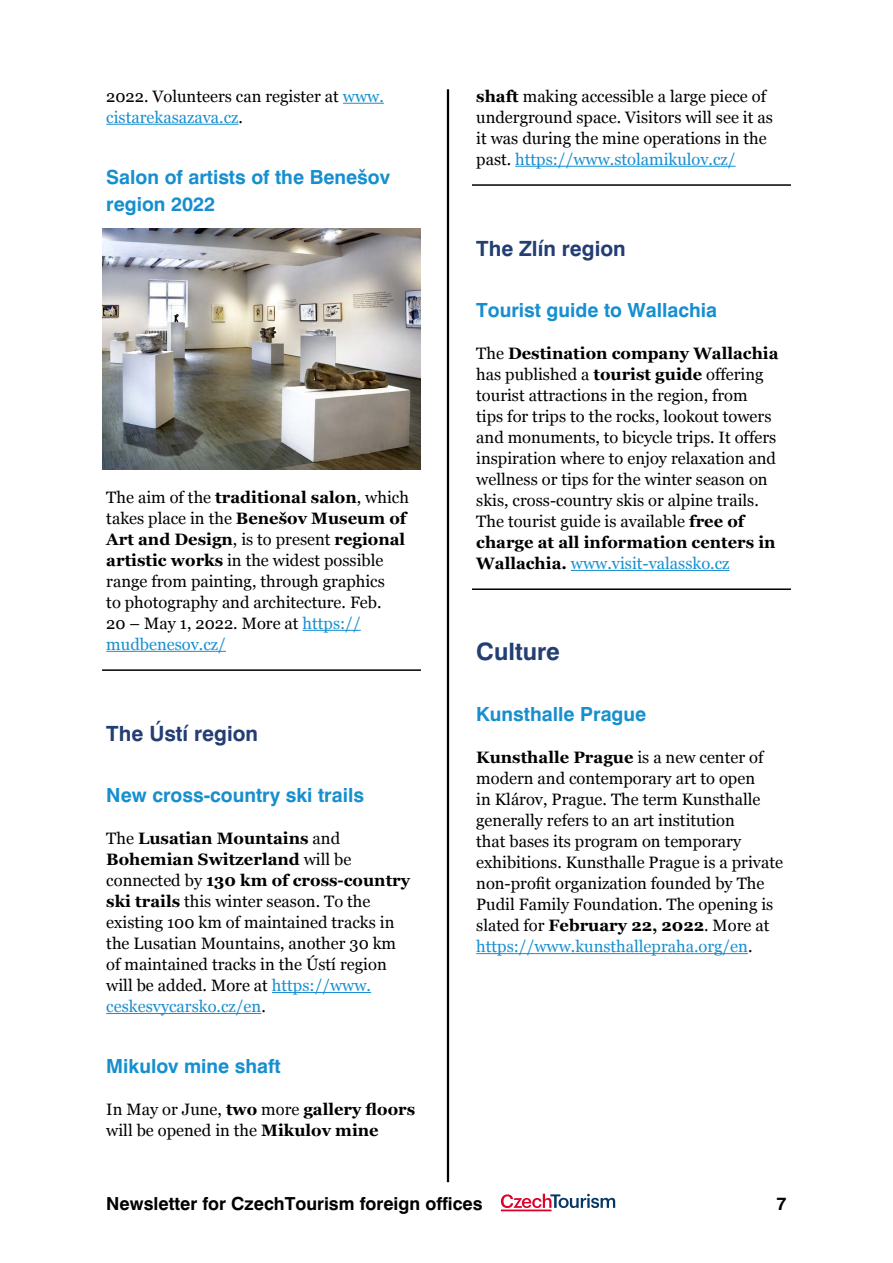
<style>
.page{position:relative;width:893px;height:1263px;background:#fff}
.page>*{position:absolute;margin:0;border:0;box-sizing:border-box;transform-origin:0 0}
.t1{font:700 24px "Swiss 721 BTCE";color:#233e73}
.t2{font:700 21px "Swiss 721 BTCE";color:#233e73}
.t3{font:700 19.5px/27px "Swiss 721 BTCE";color:#178fcf}
.t4{font:700 18px "Swiss 721 BTCE";color:#000}
.t5{font:16.5px/21px "Georgia";color:#000}
.s1{color:#178fcf}
.s2{font-weight:700}
</style>
<div class="page">
<hr style="left:447px;top:89px;width:2px;height:1093px;background:#000">
<svg style="left:501px;top:1194px;width:114px;height:17px"></svg>
<hr style="left:343px;top:103px;width:41px;height:1px;background:#178fcf">
<hr style="left:106px;top:124px;width:133px;height:1px;background:#178fcf">
<hr style="left:303px;top:630px;width:58px;height:1px;background:#178fcf">
<hr style="left:106px;top:651px;width:120px;height:1px;background:#178fcf">
<hr style="left:102px;top:669px;width:319px;height:2px;background:#000">
<hr style="left:272px;top:992px;width:99px;height:1px;background:#178fcf">
<hr style="left:106px;top:1013px;width:155px;height:1px;background:#178fcf">
<hr style="left:515px;top:166px;width:221px;height:1px;background:#178fcf">
<hr style="left:472px;top:184px;width:319px;height:2px;background:#000">
<hr style="left:571px;top:570px;width:158px;height:1px;background:#178fcf">
<hr style="left:472px;top:588px;width:319px;height:2px;background:#000">
<hr style="left:476px;top:953px;width:272px;height:1px;background:#178fcf">
<img style="left:102px;top:228px;width:319px;height:242px">
<p class="t5" style="left:106px;top:86px;width:279px">2022. Volunteers can register at <span class="s1">www. cistarekasazava.cz</span>.</p>
<p class="t3" style="left:106px;top:163px;width:285px">Salon of artists of the Benešov region 2022</p>
<p class="t5" style="left:106px;top:487px;width:304px">The aim of the <span class="s2">traditional salon</span>, which takes place in the <span class="s2">Benešov Museum of Art and Design</span>, is to present <span class="s2">regional artistic works</span> in the widest possible range from painting, through graphics<br>to photography and architecture. Feb.<br>20 – May 1, 2022. More at <span class="s1">https:// mudbenesov.cz/</span></p>
<p class="t2" style="left:106px;top:719px;width:153px">The Ústí region</p>
<p class="t3" style="left:106px;top:782px;width:259px">New cross-country ski trails</p>
<p class="t5" style="left:106px;top:828px;width:305px">The <span class="s2">Lusatian Mountains</span> and <span class="s2">Bohemian Switzerland</span> will be connected by <span class="s2">130 km of cross-country ski trails</span> this winter season. To the existing 100 km of maintained tracks in the Lusatian Mountains, another 30 km of maintained tracks in the Ústí region will be added. More at <span class="s1">https://www. ceskesvycarsko.cz/en</span>.</p>
<p class="t3" style="left:106px;top:1053px;width:176px">Mikulov mine shaft</p>
<p class="t5" style="left:106px;top:1099px;width:310px">In May or June, <span class="s2">two</span> more <span class="s2">gallery floors </span>will be opened in the <span class="s2">Mikulov mine</span></p>
<p class="t5" style="left:476px;top:86px;width:298px"><span class="s2">shaft</span> making accessible a large piece of underground space. Visitors will see it as it was during the mine operations in the past. <span class="s1">https://www.stolamikulov.cz/</span></p>
<p class="t2" style="left:476px;top:234px;width:151px">The Zlín region</p>
<p class="t3" style="left:476px;top:297px;width:242px">Tourist guide to Wallachia</p>
<p class="t5" style="left:476px;top:343px;width:304px">The <span class="s2">Destination company Wallachia </span>has published a <span class="s2">tourist guide</span> offering tourist attractions in the region, from tips for trips to the rocks, lookout towers and monuments, to bicycle trips. It offers inspiration where to enjoy relaxation and wellness or tips for the winter season on skis, cross-country skis or alpine trails.<br>The tourist guide is available <span class="s2">free of charge at all information centers in Wallachia.</span> <span class="s1">www.visit-valassko.cz</span></p>
<h1 class="t1" style="left:476px;top:635px;width:85px">Culture</h1>
<p class="t3" style="left:476px;top:701px;width:172px">Kunsthalle Prague</p>
<p class="t5" style="left:476px;top:747px;width:308px"><span class="s2">Kunsthalle Prague</span> is a new center of modern and contemporary art to open<br>in Klárov, Prague. The term Kunsthalle generally refers to an art institution<br>that bases its program on temporary exhibitions. Kunsthalle Prague is a private non-profit organization founded by The Pudil Family Foundation. The opening is slated for <span class="s2">February 22, 2022</span>. More at <span class="s1">https://www.kunsthallepraha.org/en</span>.</p>
<p class="t4" style="left:106px;top:1191px;width:378px">Newsletter for CzechTourism foreign offices</p>
<p class="t4" style="left:776px;top:1191px;width:12px">7</p>
</div>
